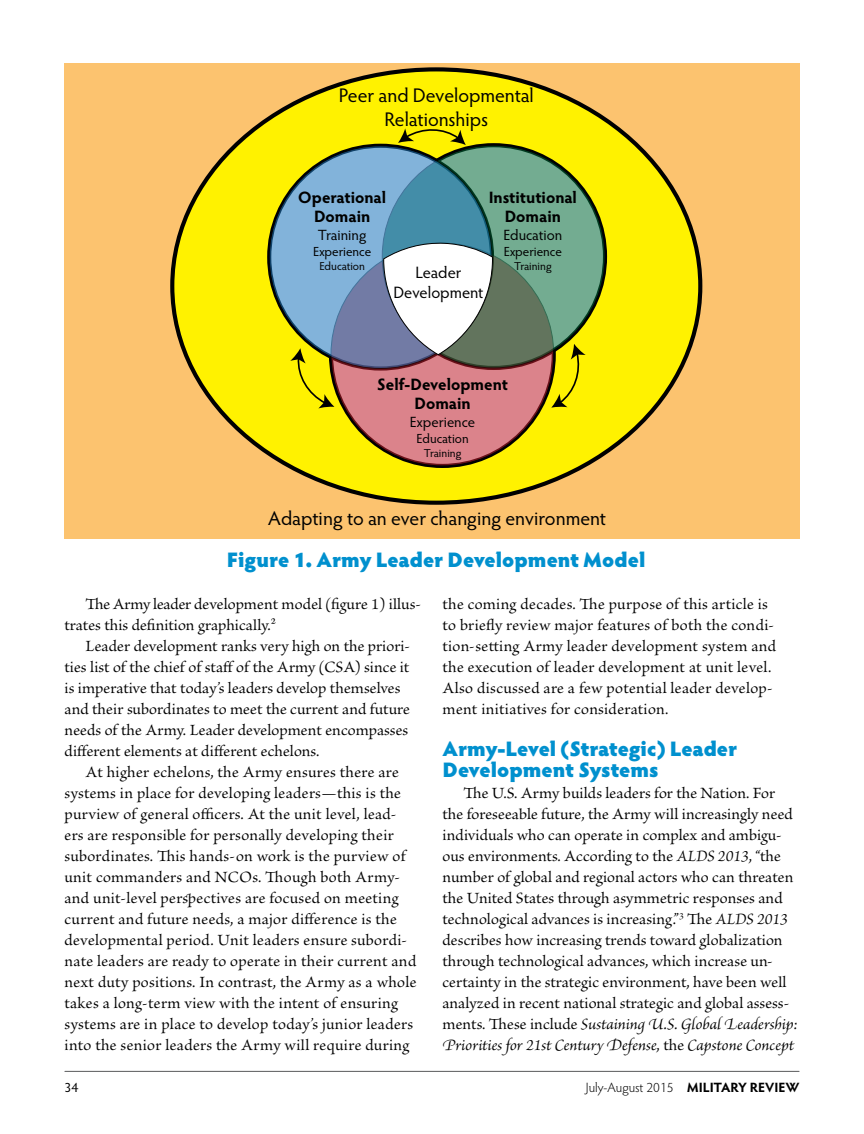
<style>
.page{position:relative;width:864px;height:1134px;background:#fff}
.page>*{position:absolute;margin:0;border:0;box-sizing:border-box;transform-origin:0 0}
.t1{font:900 21px/21px "Hypatia Sans Pro";color:#0090ce}
.t2{font:19.8px/23.7px "Hypatia Sans Pro";letter-spacing:-.005em;color:#000;text-align:center}
.t3{font:16.5px/21px "Brioso Pro";letter-spacing:.01em;color:#000}
.t4{font:700 16.5px/19.8px "Hypatia Sans Pro";color:#000;text-align:center}
.t5{font:16.5px/19.8px "Hypatia Sans Pro";color:#000;text-align:center}
.t6{font:14.85px "Hypatia Sans Pro";color:#000}
.t7{font:300 13.5px "Hypatia Sans Pro";color:#000}
.t8{font:13.5px "Hypatia Sans Pro";color:#000}
.t9{font:13.2px "Hypatia Sans Pro";color:#000}
.t10{font:11.55px "Hypatia Sans Pro";color:#000}
.s1{font-style:italic}
.s2{font-weight:700}
</style>
<div class="page">
<hr style="left:65px;top:1071px;width:734px;height:1px;background:#58595b">
<div style="left:64px;top:63px;width:736px;height:475px;background:#fcc36f"></div>
<div style="left:172px;top:69px;width:528px;height:434px;background:#fff200;border-radius:50%"></div>
<svg style="left:331px;top:243px;width:223px;height:223px;background:#d27b83"></svg>
<svg style="left:382px;top:145px;width:223px;height:223px;background:#69987e"></svg>
<svg style="left:269px;top:146px;width:223px;height:223px;background:#6e9dc2"></svg>
<svg style="left:383px;top:241px;width:110px;height:115px;background:#c6ced2"></svg>
<svg style="left:398px;top:128px;width:68px;height:17px"></svg>
<svg style="left:551px;top:344px;width:35px;height:64px"></svg>
<svg style="left:290px;top:348px;width:44px;height:61px"></svg>
<p class="t2" style="left:339px;top:83px;width:196px">Peer and Developmental<br>Relationships</p>
<p class="t4" style="left:298px;top:186px;width:89px">Operational<br>Domain</p>
<p class="t6" style="left:318px;top:225px;width:50px">Training</p>
<p class="t9" style="left:313px;top:243px;width:60px">Experience</p>
<p class="t10" style="left:319px;top:258px;width:47px">Education</p>
<p class="t4" style="left:489px;top:186px;width:90px">Institutional<br>Domain</p>
<p class="t6" style="left:504px;top:225px;width:60px">Education</p>
<p class="t9" style="left:504px;top:243px;width:60px">Experience</p>
<p class="t10" style="left:514px;top:258px;width:39px">Training</p>
<p class="t5" style="left:393px;top:262px;width:92px">Leader<br>Development</p>
<p class="t4" style="left:377px;top:373px;width:132px">Self-Development<br>Domain</p>
<p class="t6" style="left:410px;top:412px;width:67px">Experience</p>
<p class="t9" style="left:417px;top:430px;width:54px">Education</p>
<p class="t10" style="left:424px;top:445px;width:39px">Training</p>
<p class="t2" style="left:268px;top:506px;width:339px">Adapting to an ever changing environment</p>
<p class="t1" style="left:227px;top:548px;width:420px">Figure 1. Army Leader Development Model</p>
<p class="t3" style="left:65px;top:594px;width:358px;text-indent:21px">The Army leader development model (figure 1) illus&shy;trates this definition graphically.2</p>
<p class="t3" style="left:65px;top:636px;width:347px;text-indent:21px">Leader development ranks very high on the priori&shy;ties list of the chief of staff of the Army (CSA) since it is imperative that today’s leaders develop themselves and their subordinates to meet the current and future needs of the Army. Leader development encompasses different elements at different echelons.</p>
<p class="t3" style="left:65px;top:762px;width:353px;text-indent:21px">At higher echelons, the Army ensures there are systems in place for developing leaders—this is the purview of general officers. At the unit level, lead&shy;ers are responsible for personally developing their subordinates. This hands-on work is the purview of unit commanders and NCOs. Though both Army&shy;and unit-level perspectives are focused on meeting current and future needs, a major difference is the developmental period. Unit leaders ensure subordi&shy;nate leaders are ready to operate in their current and next duty positions. In contrast, the Army as a whole takes a long-term view with the intent of ensuring systems are in place to develop today’s junior leaders into the senior leaders the Army will require during</p>
<p class="t3" style="left:443px;top:594px;width:335px">the coming decades. The purpose of this article is to briefly review major features of both the condi&shy;tion-setting Army leader development system and the execution of leader development at unit level.<br>Also discussed are a few potential leader develop&shy;ment initiatives for consideration.</p>
<p class="t1" style="left:442px;top:737px;width:296px">Army-Level (Strategic) Leader<br>Development Systems</p>
<p class="t3" style="left:442px;top:783px;width:357px;text-indent:21px">The U.S. Army builds leaders for the Nation. For the foreseeable future, the Army will increasingly need individuals who can operate in complex and ambigu&shy;ous environments. According to the <span class="s1">ALDS 2013</span>, “the number of global and regional actors who can threaten the United States through asymmetric responses and technological advances is increasing.”<sup>3</sup> The <span class="s1">ALDS 2013 </span>describes how increasing trends toward globalization through technological advances, which increase un&shy;certainty in the strategic environment, have been well analyzed in recent national strategic and global assess&shy;ments. These include <span class="s1">Sustaining U.S. Global Leadership:<br>Priorities for 21st Century Defense</span>, the <span class="s1">Capstone Concept</span></p>
<p class="t8" style="left:64px;top:1078px;width:15px">34</p>
<p class="t7" style="left:586px;top:1079px;width:215px">July-August 2015 <span class="s2">MILITARY REVIEW</span></p>
</div>
